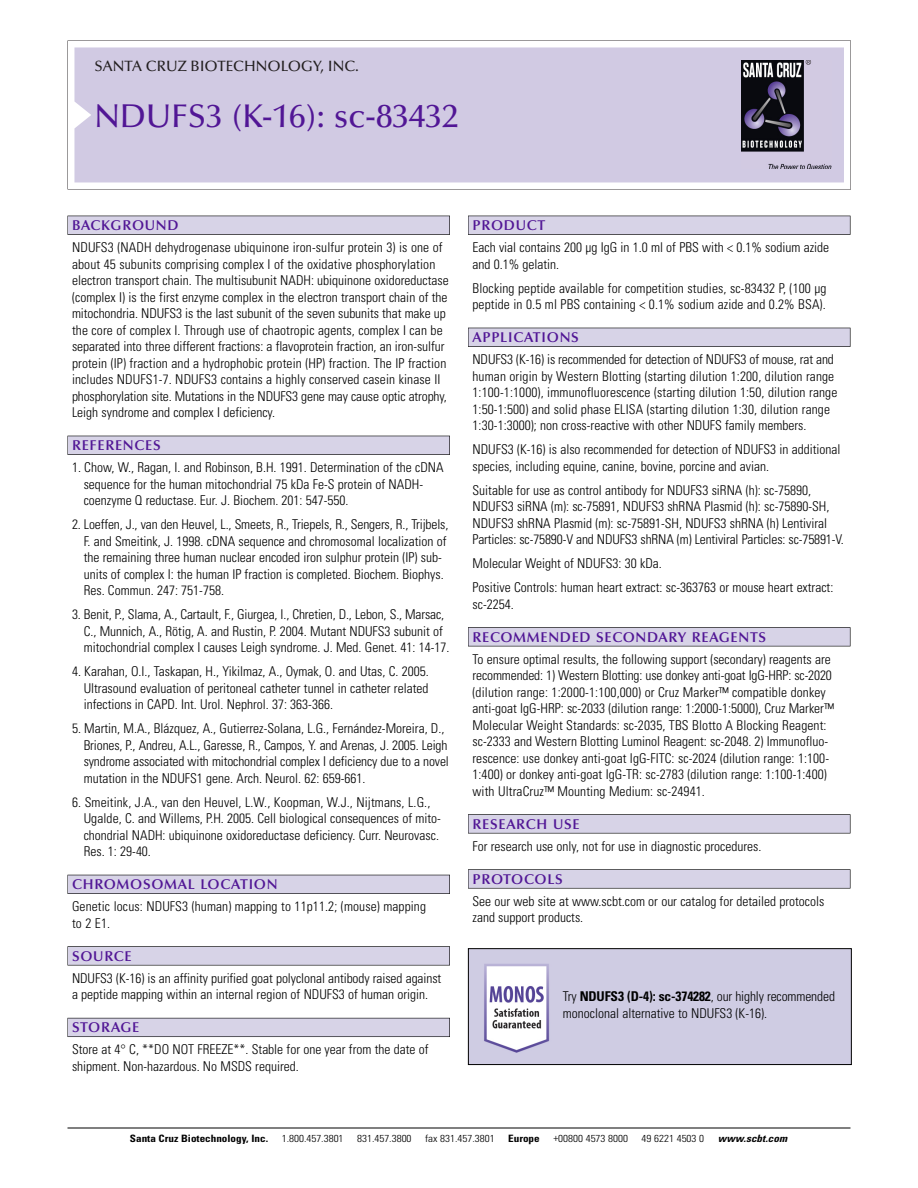
<style>
.page{position:relative;width:918px;height:1188px;background:#fff}
.page>*{position:absolute;margin:0;border:0;box-sizing:border-box;transform-origin:0 0}
.t1{font:500 33px "Optima";color:#511695}
.t2{font:500 15px "Optima";color:#231f20}
.t3{font:600 14.25px "Optima";letter-spacing:.05em;color:#511695}
.t4{font:300 condensed 13.5px/16.5px "Univers";color:#000}
.t5{font:300 condensed 10.2px "Univers";color:#000;scale:1.1 1}
.t6{font:700 condensed 10.2px "Univers";color:#000;scale:1.1 1}
.t7{font:italic 700 condensed 10.2px "Univers";letter-spacing:.005em;color:#000;scale:1.1 1}
.s1{font-weight:700}
</style>
<div class="page">
<svg style="left:68px;top:40px;width:783px;height:149px"></svg>
<div style="left:74px;top:47px;width:770px;height:135px;background:#d1cae3"></div>
<img style="left:741px;top:60px;width:90px;height:108px">
<div style="left:68px;top:216px;width:382px;height:19px;background:#525155"></div>
<div style="left:68px;top:216px;width:381px;height:18px;background:#d7d3e7"></div>
<div style="left:68px;top:436px;width:382px;height:19px;background:#515055"></div>
<div style="left:68px;top:436px;width:381px;height:18px;background:#d7d3e7"></div>
<div style="left:68px;top:875px;width:382px;height:19px;background:#525158"></div>
<div style="left:68px;top:875px;width:381px;height:18px;background:#d7d3e7"></div>
<div style="left:68px;top:946px;width:382px;height:19px;background:#575759"></div>
<div style="left:68px;top:947px;width:381px;height:18px;background:#d7d3e7"></div>
<div style="left:68px;top:1018px;width:382px;height:19px;background:#5b5a62"></div>
<div style="left:68px;top:1018px;width:381px;height:18px;background:#d7d3e7"></div>
<div style="left:468px;top:216px;width:382px;height:19px;background:#525155"></div>
<div style="left:468px;top:216px;width:382px;height:18px;background:#d7d3e7"></div>
<div style="left:468px;top:328px;width:382px;height:19px;background:#515055"></div>
<div style="left:468px;top:328px;width:382px;height:18px;background:#d7d3e7"></div>
<div style="left:468px;top:627px;width:382px;height:19px;background:#545357"></div>
<div style="left:468px;top:628px;width:382px;height:18px;background:#d7d3e7"></div>
<div style="left:468px;top:814px;width:382px;height:19px;background:#575759"></div>
<div style="left:468px;top:815px;width:382px;height:18px;background:#d7d3e7"></div>
<svg style="left:468px;top:869px;width:382px;height:20px"></svg>
<div style="left:468px;top:870px;width:382px;height:18px;background:#d7d3e7"></div>
<hr style="left:68px;top:1128px;width:782px;height:1px;background:#000">
<img style="left:470px;top:950px;width:380px;height:113px">
<div style="left:468px;top:948px;width:384px;height:117px;border:1px solid #000"></div>
<p class="t2" style="left:94px;top:61px;width:266px">SANTA CRUZ BIOTECHNOLOGY, INC.</p>
<h1 class="t1" style="left:94px;top:103px;width:366px">NDUFS3 (K-16): sc-83432</h1>
<p class="t3" style="left:72px;top:219px;width:108px">BACKGROUND</p>
<p class="t4" style="left:72px;top:240px;width:378px">NDUFS3 (NADH dehydrogenase ubiquinone iron-sulfur protein 3) is one of about 45 subunits comprising complex I of the oxidative phosphorylation electron transport chain. The multisubunit NADH: ubiquinone oxidoreductase (complex I) is the first enzyme complex in the electron transport chain of the mitochondria. NDUFS3 is the last subunit of the seven subunits that make up the core of complex I. Through use of chaotropic agents, complex I can be separated into three different fractions: a flavoprotein fraction, an iron-sulfur protein (IP) fraction and a hydrophobic protein (HP) fraction. The IP fraction includes NDUFS1-7. NDUFS3 contains a highly conserved casein kinase II phosphorylation site. Mutations in the NDUFS3 gene may cause optic atrophy, Leigh syndrome and complex I deficiency.</p>
<p class="t3" style="left:72px;top:440px;width:90px">REFERENCES</p>
<p class="t4" style="left:84px;top:460px;width:361px;text-indent:-12px">1. Chow, W., Ragan, I. and Robinson, B.H. 1991. Determination of the cDNA sequence for the human mitochondrial 75 kDa Fe-S protein of NADH&shy;coenzyme Q reductase. Eur. J. Biochem. 201: 547-550.</p>
<p class="t4" style="left:84px;top:517px;width:366px;text-indent:-12px">2. Loeffen, J., van den Heuvel, L., Smeets, R., Triepels, R., Sengers, R., Trijbels, F. and Smeitink, J. 1998. cDNA sequence and chromosomal localization of the remaining three human nuclear encoded iron sulphur protein (IP) sub&shy;units of complex I: the human IP fraction is completed. Biochem. Biophys.<br>Res. Commun. 247: 751-758.</p>
<p class="t4" style="left:84px;top:607px;width:367px;text-indent:-12px">3. Benit, P., Slama, A., Cartault, F., Giurgea, I., Chretien, D., Lebon, S., Marsac,<br>C., Munnich, A., Rötig, A. and Rustin, P. 2004. Mutant NDUFS3 subunit of mitochondrial complex I causes Leigh syndrome. J. Med. Genet. 41: 14-17.</p>
<p class="t4" style="left:84px;top:664px;width:347px;text-align:justify;text-indent:-12px">4. Karahan, O.I., Taskapan, H., Yikilmaz, A., Oymak, O. and Utas, C. 2005.<br>Ultrasound evaluation of peritoneal catheter tunnel in catheter related infections in CAPD. Int. Urol. Nephrol. 37: 363-366.</p>
<p class="t4" style="left:84px;top:721px;width:367px;text-indent:-12px">5. Martin, M.A., Blázquez, A., Gutierrez-Solana, L.G., Fernández-Moreira, D., Briones, P., Andreu, A.L., Garesse, R., Campos, Y. and Arenas, J. 2005. Leigh syndrome associated with mitochondrial complex I deficiency due to a novel mutation in the NDUFS1 gene. Arch. Neurol. 62: 659-661.</p>
<p class="t4" style="left:84px;top:795px;width:359px;text-indent:-12px">6. Smeitink, J.A., van den Heuvel, L.W., Koopman, W.J., Nijtmans, L.G., Ugalde, C. and Willems, P.H. 2005. Cell biological consequences of mito&shy;chondrial NADH: ubiquinone oxidoreductase deficiency. Curr. Neurovasc.<br>Res. 1: 29-40.</p>
<p class="t3" style="left:72px;top:879px;width:207px">CHROMOSOMAL LOCATION</p>
<p class="t4" style="left:72px;top:899px;width:356px">Genetic locus: NDUFS3 (human) mapping to 11p11.2; (mouse) mapping to 2 E1.</p>
<p class="t3" style="left:72px;top:950px;width:61px">SOURCE</p>
<p class="t4" style="left:72px;top:971px;width:371px">NDUFS3 (K-16) is an affinity purified goat polyclonal antibody raised against a peptide mapping within an internal region of NDUFS3 of human origin.</p>
<p class="t3" style="left:72px;top:1022px;width:69px">STORAGE</p>
<p class="t4" style="left:72px;top:1042px;width:358px">Store at 4° C, **DO NOT FREEZE**. Stable for one year from the date of shipment. Non-hazardous. No MSDS required.</p>
<p class="t3" style="left:473px;top:219px;width:74px">PRODUCT</p>
<p class="t4" style="left:473px;top:240px;width:358px">Each vial contains 200 µg IgG in 1.0 ml of PBS with &lt; 0.1% sodium azide and 0.1% gelatin.</p>
<p class="t4" style="left:473px;top:281px;width:356px">Blocking peptide available for competition studies, sc-83432 P, (100 µg peptide in 0.5 ml PBS containing &lt; 0.1% sodium azide and 0.2% BSA).</p>
<p class="t3" style="left:473px;top:332px;width:108px">APPLICATIONS</p>
<p class="t4" style="left:473px;top:352px;width:366px">NDUFS3 (K-16) is recommended for detection of NDUFS3 of mouse, rat and human origin by Western Blotting (starting dilution 1:200, dilution range 1:100-1:1000), immunofluorescence (starting dilution 1:50, dilution range 1:50-1:500) and solid phase ELISA (starting dilution 1:30, dilution range 1:30-1:3000); non cross-reactive with other NDUFS family members.</p>
<p class="t4" style="left:473px;top:442px;width:369px">NDUFS3 (K-16) is also recommended for detection of NDUFS3 in additional species, including equine, canine, bovine, porcine and avian.</p>
<p class="t4" style="left:473px;top:483px;width:373px">Suitable for use as control antibody for NDUFS3 siRNA (h): sc-75890, NDUFS3 siRNA (m): sc-75891, NDUFS3 shRNA Plasmid (h): sc-75890-SH, NDUFS3 shRNA Plasmid (m): sc-75891-SH, NDUFS3 shRNA (h) Lentiviral Particles: sc-75890-V and NDUFS3 shRNA (m) Lentiviral Particles: sc-75891-V.</p>
<p class="t4" style="left:473px;top:553px;width:362px;line-height:24px">Molecular Weight of NDUFS3: 30 kDa.<br>Positive Controls: human heart extract: sc-363763 or mouse heart extract:</p>
<p class="t4" style="left:473px;top:597px;width:43px">sc-2254.</p>
<p class="t3" style="left:473px;top:631px;width:295px">RECOMMENDED SECONDARY REAGENTS</p>
<p class="t4" style="left:473px;top:652px;width:363px">To ensure optimal results, the following support (secondary) reagents are recommended: 1) Western Blotting: use donkey anti-goat IgG-HRP: sc-2020 (dilution range: 1:2000-1:100,000) or Cruz Marker™ compatible donkey anti-goat IgG-HRP: sc-2033 (dilution range: 1:2000-1:5000), Cruz Marker™ Molecular Weight Standards: sc-2035, TBS Blotto A Blocking Reagent: sc-2333 and Western Blotting Luminol Reagent: sc-2048. 2) Immunofluo&shy;rescence: use donkey anti-goat IgG-FITC: sc-2024 (dilution range: 1:100- 1:400) or donkey anti-goat IgG-TR: sc-2783 (dilution range: 1:100-1:400) with UltraCruz™ Mounting Medium: sc-24941.</p>
<p class="t3" style="left:473px;top:818px;width:109px">RESEARCH USE</p>
<p class="t4" style="left:473px;top:839px;width:290px">For research use only, not for use in diagnostic procedures.</p>
<p class="t3" style="left:473px;top:873px;width:92px">PROTOCOLS</p>
<p class="t4" style="left:473px;top:894px;width:353px">See our web site at www.scbt.com or our catalog for detailed protocols zand support products.</p>
<p class="t4" style="left:563px;top:989px;width:274px">Try <span class="s1">NDUFS3 (D-4): sc-374282</span>, our highly recommended monoclonal alternative to NDUFS3 (K-16).</p>
<p class="t6" style="left:130px;top:1135px;width:127px">Santa Cruz Biotechnology, Inc.</p>
<p class="t5" style="left:282px;top:1135px;width:58px">1.800.457.3801</p>
<p class="t5" style="left:357px;top:1135px;width:51px">831.457.3800</p>
<p class="t5" style="left:425px;top:1135px;width:65px">fax 831.457.3801</p>
<p class="t6" style="left:508px;top:1135px;width:30px">Europe</p>
<p class="t5" style="left:553px;top:1135px;width:69px">+00800 4573 8000</p>
<p class="t5" style="left:642px;top:1135px;width:58px">49 6221 4503 0</p>
<p class="t7" style="left:718px;top:1135px;width:64px">www.scbt.com</p>
</div>
